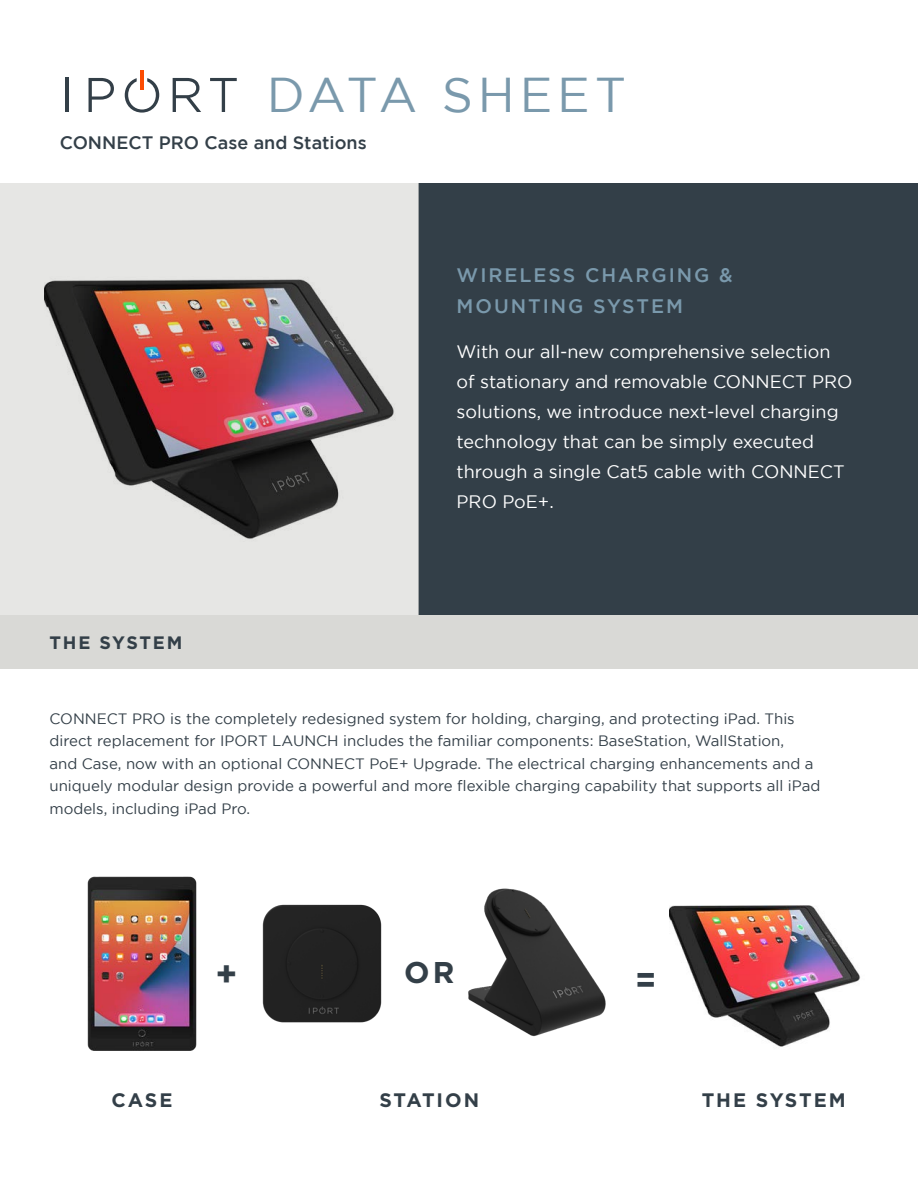
<style>
.page{position:relative;width:918px;height:1188px;background:#fff}
.page>*{position:absolute;margin:0;border:0;box-sizing:border-box;transform-origin:0 0}
.t1{font:48.75px "Gotham";letter-spacing:.1em;color:#7a99ac}
.t2{font:700 34.5px "Gotham";color:#333f48}
.t3{font:700 30px "Gotham";color:#333f48}
.t4{font:500 19.5px "Gotham";letter-spacing:.1em;color:#7a99ac}
.t5{font:700 19.5px "Gotham";letter-spacing:.1em;color:#333f48}
.t6{font:18px/30px "Gotham";color:#fff}
.t7{font:500 18px "Gotham";color:#333f48}
.t8{font:700 18px "Gotham";letter-spacing:.1em;color:#333f48}
.t9{font:15px/22.5px "Gotham";color:#333f48}
</style>
<div class="page">
<div style="left:419px;top:183px;width:499px;height:432px;background:#333f48"></div>
<div style="left:0;top:183px;width:419px;height:432px;background:#e6e6e4"></div>
<hr style="left:65px;top:78px;width:3px;height:34px;background:#333f48">
<svg style="left:89px;top:78px;width:25px;height:34px"></svg>
<svg style="left:173px;top:78px;width:28px;height:34px"></svg>
<svg style="left:210px;top:78px;width:27px;height:34px"></svg>
<svg style="left:125px;top:78px;width:34px;height:35px"></svg>
<hr style="left:140px;top:71px;width:4px;height:19px;background:#fc4c02">
<img style="left:669px;top:905px;width:192px;height:142px">
<img style="left:262px;top:904px;width:120px;height:119px">
<img style="left:468px;top:888px;width:138px;height:149px">
<img style="left:87px;top:876px;width:110px;height:175px">
<div style="left:0;top:615px;width:918px;height:54px;background:#d9d9d6"></div>
<img style="left:45px;top:279px;width:349px;height:260px">
<p class="t1" style="left:267px;top:68px;width:361px">DATA SHEET</p>
<p class="t7" style="left:60px;top:133px;width:308px">CONNECT PRO Case and Stations</p>
<p class="t8" style="left:50px;top:632px;width:134px">THE SYSTEM</p>
<p class="t4" style="left:457px;top:264px;width:278px">WIRELESS CHARGING &amp;</p>
<p class="t4" style="left:457px;top:295px;width:228px">MOUNTING SYSTEM</p>
<p class="t6" style="left:457px;top:336px;width:397px">With our all-new comprehensive selection of stationary and removable CONNECT PRO solutions, we introduce next-level charging technology that can be simply executed through a single Cat5 cable with CONNECT PRO PoE+.</p>
<p class="t9" style="left:50px;top:707px;width:772px">CONNECT PRO is the completely redesigned system for holding, charging, and protecting iPad. This direct replacement for IPORT LAUNCH includes the familiar components: BaseStation, WallStation,<br>and Case, now with an optional CONNECT PoE+ Upgrade. The electrical charging enhancements and a uniquely modular design provide a powerful and more flexible charging capability that supports all iPad models, including iPad Pro.</p>
<p class="t5" style="left:111px;top:1089px;width:62px">CASE</p>
<p class="t3" style="left:404px;top:955px;width:52px">OR</p>
<p class="t2" style="left:215px;top:954px;width:24px">+</p>
<p class="t2" style="left:635px;top:960px;width:24px">=</p>
<p class="t5" style="left:379px;top:1089px;width:101px">STATION</p>
<p class="t5" style="left:702px;top:1089px;width:145px">THE SYSTEM</p>
</div>
